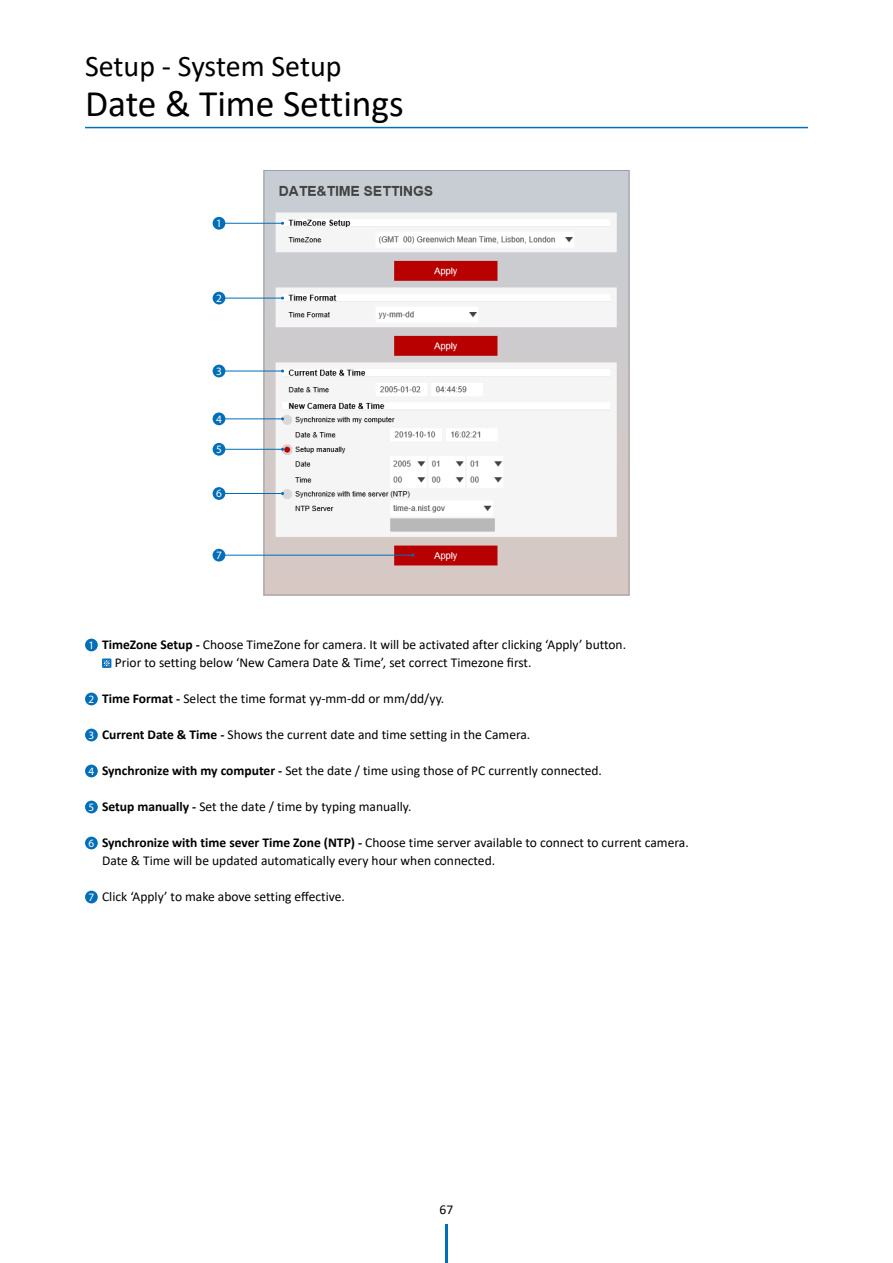
<style>
.page{position:relative;width:893px;height:1263px;background:#fff}
.page>*{position:absolute;margin:0;border:0;box-sizing:border-box;transform-origin:0 0}
.t1{font:37.5px "Calibri";color:#000}
.t2{font:30px "Calibri";color:#000}
.t3{font:13.5px/18px "Calibri";color:#000}
.t4{font:11.25px "Myriad Pro";color:#fff}
.s1{font-family:"Myriad Pro";font-size:11.25px;color:#fff}
.s2{font-weight:700}
</style>
<div class="page">
<hr style="left:85px;top:127px;width:723px;height:1px;background:#036eb8">
<hr style="left:445px;top:1225px;width:3px;height:38px;background:#036eb8">
<img style="left:266px;top:172px;width:361px;height:421px">
<div style="left:264px;top:170px;width:365px;height:425px;border:1px solid #9fa0a0"></div>
<div style="left:85px;top:639px;width:13px;height:12px;background:#036eb8;border-radius:50%"></div>
<svg style="left:102px;top:658px;width:9px;height:10px"></svg>
<svg style="left:103px;top:660px;width:7px;height:6px"></svg>
<div style="left:85px;top:693px;width:13px;height:12px;background:#036eb8;border-radius:50%"></div>
<div style="left:85px;top:729px;width:13px;height:12px;background:#036eb8;border-radius:50%"></div>
<div style="left:85px;top:765px;width:13px;height:12px;background:#036eb8;border-radius:50%"></div>
<div style="left:85px;top:801px;width:13px;height:12px;background:#036eb8;border-radius:50%"></div>
<div style="left:85px;top:837px;width:13px;height:12px;background:#036eb8;border-radius:50%"></div>
<div style="left:85px;top:891px;width:13px;height:12px;background:#036eb8;border-radius:50%"></div>
<hr style="left:219px;top:298px;width:64px;height:1px;background:#036eb8">
<div style="left:213px;top:292px;width:12px;height:12px;background:#036eb8;border-radius:50%"></div>
<hr style="left:219px;top:371px;width:64px;height:1px;background:#036eb8">
<div style="left:213px;top:365px;width:12px;height:12px;background:#036eb8;border-radius:50%"></div>
<hr style="left:219px;top:418px;width:64px;height:1px;background:#036eb8">
<div style="left:213px;top:412px;width:12px;height:13px;background:#036eb8;border-radius:50%"></div>
<hr style="left:219px;top:449px;width:64px;height:1px;background:#036eb8">
<div style="left:213px;top:443px;width:12px;height:13px;background:#036eb8;border-radius:50%"></div>
<hr style="left:219px;top:493px;width:64px;height:1px;background:#036eb8">
<div style="left:213px;top:487px;width:12px;height:13px;background:#036eb8;border-radius:50%"></div>
<hr style="left:219px;top:223px;width:64px;height:1px;background:#036eb8">
<div style="left:213px;top:217px;width:12px;height:13px;background:#036eb8;border-radius:50%"></div>
<hr style="left:219px;top:555px;width:194px;height:1px;background:#036eb8">
<div style="left:213px;top:549px;width:12px;height:12px;background:#036eb8;border-radius:50%"></div>
<h2 class="t2" style="left:85px;top:45px;width:258px">Setup - System Setup</h2>
<h1 class="t1" style="left:85px;top:77px;width:320px">Date &amp; Time Settings</h1>
<p class="t4" style="left:216px;top:216px;width:7px">1</p>
<p class="t4" style="left:216px;top:291px;width:7px">2</p>
<p class="t4" style="left:216px;top:364px;width:7px">3</p>
<p class="t4" style="left:216px;top:412px;width:7px">4</p>
<p class="t4" style="left:216px;top:442px;width:7px">5</p>
<p class="t4" style="left:216px;top:487px;width:7px">6</p>
<p class="t4" style="left:216px;top:548px;width:7px">7</p>
<p class="t3" style="left:115px;top:635px;width:513px;text-indent:-26px"><span class="s1">1</span> <span class="s2">TimeZone Setup -</span> Choose TimeZone for camera. It will be activated after clicking ‘Apply’ button.<br>Prior to setting below ‘New Camera Date &amp; Time’, set correct Timezone first.</p>
<p class="t3" style="left:89px;top:689px;width:357px"><span class="s1">2</span> <span class="s2">Time Format -</span> Select the time format yy-mm-dd or mm/dd/yy.</p>
<p class="t3" style="left:89px;top:725px;width:443px"><span class="s1">3</span> <span class="s2">Current Date &amp; Time -</span> Shows the current date and time setting in the Camera.</p>
<p class="t3" style="left:89px;top:761px;width:515px"><span class="s1">4</span> <span class="s2">Synchronize with my computer -</span> Set the date / time using those of PC currently connected.</p>
<p class="t3" style="left:89px;top:797px;width:324px"><span class="s1">5</span> <span class="s2">Setup manually -</span> Set the date / time by typing manually.</p>
<p class="t3" style="left:102px;top:833px;width:588px;text-indent:-14px"><span class="s1">6</span> <span class="s2">Synchronize with time sever Time Zone (NTP) -</span> Choose time server available to connect to current camera.<br>Date &amp; Time will be updated automatically every hour when connected.</p>
<p class="t3" style="left:89px;top:887px;width:258px"><span class="s1">7</span> Click ‘Apply’ to make above setting effective.</p>
<p class="t3" style="left:440px;top:1201px;width:15px">67</p>
</div>
